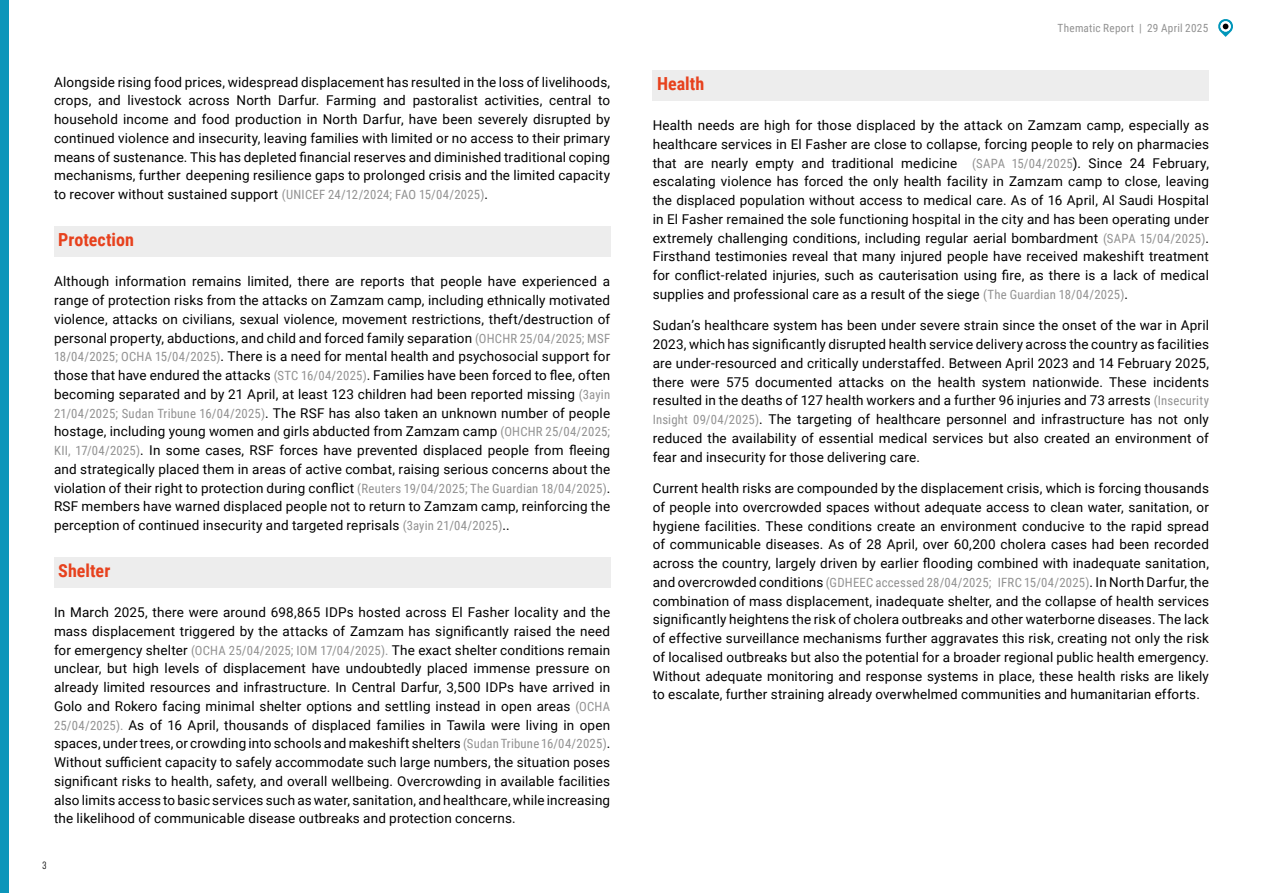
<style>
.page{position:relative;width:1263px;height:893px;background:#fff}
.page>*{position:absolute;margin:0;border:0;box-sizing:border-box;transform-origin:0 0}
.t1{font:700 18px "Roboto Condensed";color:#e7411d}
.t2{font:13.5px/18.8px "Roboto";letter-spacing:.01em;color:#000;text-align:justify}
.t3{font:11.25px "Roboto Condensed";letter-spacing:.02em;color:#929292}
.t4{font:10.5px "Bebas Neue Pro Middle";color:#000}
.s1{font-family:"Roboto Condensed";font-size:12.75px;color:#929292}
</style>
<div class="page">
<svg style="left:1218px;top:19px;width:15px;height:18px"></svg>
<div style="left:0;top:0;width:9px;height:893px;background:#0c96ba"></div>
<div style="left:54px;top:226px;width:556px;height:31px;background:#ededed"></div>
<div style="left:54px;top:557px;width:556px;height:31px;background:#ededed"></div>
<div style="left:653px;top:70px;width:556px;height:31px;background:#ededed"></div>
<p class="t2" style="left:54px;top:72px;width:558px">Alongside rising food prices, widespread displacement has resulted in the loss of livelihoods, crops, and livestock across North Darfur. Farming and pastoralist activities, central to household income and food production in North Darfur, have been severely disrupted by continued violence and insecurity, leaving families with limited or no access to their primary means of sustenance. This has depleted financial reserves and diminished traditional coping mechanisms, further deepening resilience gaps to prolonged crisis and the limited capacity to recover without sustained support <span class="s1">(UNICEF 24/12/2024; FAO 15/04/2025)</span>.</p>
<h1 class="t1" style="left:58px;top:227px;width:77px">Protection</h1>
<p class="t2" style="left:54px;top:272px;width:558px">Although information remains limited, there are reports that people have experienced a range of protection risks from the attacks on Zamzam camp, including ethnically motivated violence, attacks on civilians, sexual violence, movement restrictions, theft/destruction of personal property, abductions, and child and forced family separation <span class="s1">(OHCHR 25/04/2025; MSF 18/04/2025; OCHA 15/04/2025)</span>. There is a need for mental health and psychosocial support for those that have endured the attacks <span class="s1">(STC 16/04/2025)</span>. Families have been forced to flee, often becoming separated and by 21 April, at least 123 children had been reported missing <span class="s1">(3ayin 21/04/2025; Sudan Tribune 16/04/2025)</span>. The RSF has also taken an unknown number of people hostage, including young women and girls abducted from Zamzam camp <span class="s1">(OHCHR 25/04/2025; KII, 17/04/2025)</span>. In some cases, RSF forces have prevented displaced people from fleeing and strategically placed them in areas of active combat, raising serious concerns about the violation of their right to protection during conflict <span class="s1">(Reuters 19/04/2025; The Guardian 18/04/2025)</span>.<br>RSF members have warned displaced people not to return to Zamzam camp, reinforcing the perception of continued insecurity and targeted reprisals <span class="s1">(3ayin 21/04/2025)</span>..</p>
<h1 class="t1" style="left:58px;top:558px;width:54px">Shelter</h1>
<p class="t2" style="left:54px;top:602px;width:558px">In March 2025, there were around 698,865 IDPs hosted across El Fasher locality and the mass displacement triggered by the attacks of Zamzam has significantly raised the need for emergency shelter <span class="s1">(OCHA 25/04/2025; IOM 17/04/2025).</span> The exact shelter conditions remain unclear, but high levels of displacement have undoubtedly placed immense pressure on already limited resources and infrastructure. In Central Darfur, 3,500 IDPs have arrived in Golo and Rokero facing minimal shelter options and settling instead in open areas <span class="s1">(OCHA 25/04/2025).</span> As of 16 April, thousands of displaced families in Tawila were living in open spaces, under trees, or crowding into schools and makeshift shelters <span class="s1">(Sudan Tribune 16/04/2025)</span>.<br>Without sufficient capacity to safely accommodate such large numbers, the situation poses significant risks to health, safety, and overall wellbeing. Overcrowding in available facilities also limits access to basic services such as water, sanitation, and healthcare, while increasing the likelihood of communicable disease outbreaks and protection concerns.</p>
<p class="t4" style="left:43px;top:859px;width:5px">3</p>
<p class="t3" style="left:1058px;top:20px;width:152px">Thematic Report | 29 April 2025</p>
<h1 class="t1" style="left:657px;top:71px;width:49px">Health</h1>
<p class="t2" style="left:653px;top:115px;width:558px">Health needs are high for those displaced by the attack on Zamzam camp, especially as healthcare services in El Fasher are close to collapse, forcing people to rely on pharmacies that are nearly empty and traditional medicine <span class="s1">(SAPA 15/04/2025</span>). Since 24 February, escalating violence has forced the only health facility in Zamzam camp to close, leaving the displaced population without access to medical care. As of 16 April, Al Saudi Hospital in El Fasher remained the sole functioning hospital in the city and has been operating under extremely challenging conditions, including regular aerial bombardment <span class="s1">(SAPA 15/04/2025)</span>.<br>Firsthand testimonies reveal that many injured people have received makeshift treatment for conflict-related injuries, such as cauterisation using fire, as there is a lack of medical supplies and professional care as a result of the siege <span class="s1">(The Guardian 18/04/2025)</span>.</p>
<p class="t2" style="left:653px;top:316px;width:558px">Sudan’s healthcare system has been under severe strain since the onset of the war in April 2023, which has significantly disrupted health service delivery across the country as facilities are under-resourced and critically understaffed. Between April 2023 and 14 February 2025, there were 575 documented attacks on the health system nationwide. These incidents resulted in the deaths of 127 health workers and a further 96 injuries and 73 arrests <span class="s1">(Insecurity Insight 09/04/2025)</span>. The targeting of healthcare personnel and infrastructure has not only reduced the availability of essential medical services but also created an environment of fear and insecurity for those delivering care.</p>
<p class="t2" style="left:653px;top:478px;width:558px">Current health risks are compounded by the displacement crisis, which is forcing thousands of people into overcrowded spaces without adequate access to clean water, sanitation, or hygiene facilities. These conditions create an environment conducive to the rapid spread of communicable diseases. As of 28 April, over 60,200 cholera cases had been recorded across the country, largely driven by earlier flooding combined with inadequate sanitation, and overcrowded conditions <span class="s1">(GDHEEC accessed 28/04/2025; IFRC 15/04/2025)</span>. In North Darfur, the combination of mass displacement, inadequate shelter, and the collapse of health services significantly heightens the risk of cholera outbreaks and other waterborne diseases. The lack of effective surveillance mechanisms further aggravates this risk, creating not only the risk of localised outbreaks but also the potential for a broader regional public health emergency.<br>Without adequate monitoring and response systems in place, these health risks are likely to escalate, further straining already overwhelmed communities and humanitarian efforts.</p>
</div>
